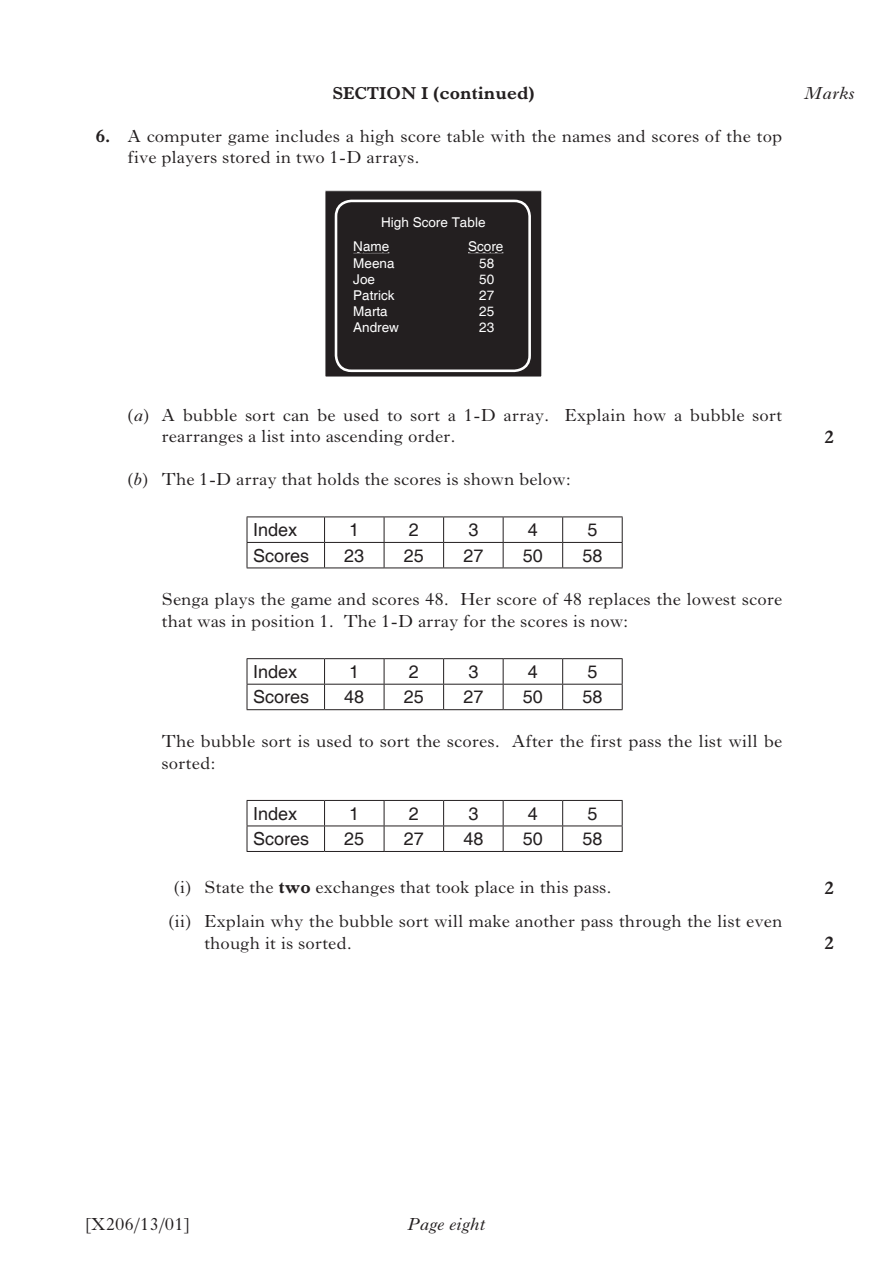
<style>
.page{position:relative;width:893px;height:1263px;background:#fff}
.page>*{position:absolute;margin:0;border:0;box-sizing:border-box;transform-origin:0 0}
.t1{font:18px/21.6px "Imprint";color:#231f20}
.t2{font:18px "Helvetica";color:#231f20}
.t3{font:700 18px "Imprint";color:#231f20}
.t4{font:italic 18px "Imprint";color:#231f20}
.t5{font:13.5px/24.8px "Helvetica";color:#fff}
.s1{font-weight:700}
.s2{font-style:italic}
</style>
<div class="page">
<hr style="left:247px;top:516px;width:78px;height:1px;background:#231f20">
<hr style="left:325px;top:516px;width:59px;height:1px;background:#231f20">
<hr style="left:384px;top:516px;width:60px;height:1px;background:#231f20">
<hr style="left:444px;top:516px;width:59px;height:1px;background:#231f20">
<hr style="left:503px;top:516px;width:60px;height:1px;background:#231f20">
<hr style="left:563px;top:516px;width:60px;height:1px;background:#231f20">
<hr style="left:247px;top:542px;width:78px;height:1px;background:#231f20">
<svg style="left:247px;top:517px;width:1px;height:50px"></svg>
<hr style="left:325px;top:542px;width:59px;height:1px;background:#231f20">
<svg style="left:324px;top:517px;width:1px;height:50px"></svg>
<hr style="left:384px;top:542px;width:60px;height:1px;background:#231f20">
<svg style="left:384px;top:517px;width:1px;height:50px"></svg>
<hr style="left:444px;top:542px;width:59px;height:1px;background:#231f20">
<svg style="left:443px;top:517px;width:1px;height:50px"></svg>
<hr style="left:503px;top:542px;width:60px;height:1px;background:#231f20">
<svg style="left:503px;top:517px;width:1px;height:50px"></svg>
<hr style="left:563px;top:542px;width:60px;height:1px;background:#231f20">
<svg style="left:562px;top:517px;width:1px;height:50px"></svg>
<svg style="left:622px;top:517px;width:1px;height:50px"></svg>
<hr style="left:247px;top:567px;width:78px;height:1px;background:#231f20">
<hr style="left:325px;top:567px;width:59px;height:1px;background:#231f20">
<hr style="left:384px;top:567px;width:60px;height:1px;background:#231f20">
<hr style="left:444px;top:567px;width:59px;height:1px;background:#231f20">
<hr style="left:503px;top:567px;width:60px;height:1px;background:#231f20">
<hr style="left:563px;top:567px;width:60px;height:1px;background:#231f20">
<hr style="left:247px;top:658px;width:78px;height:1px;background:#231f20">
<hr style="left:325px;top:658px;width:59px;height:1px;background:#231f20">
<hr style="left:384px;top:658px;width:60px;height:1px;background:#231f20">
<hr style="left:444px;top:658px;width:59px;height:1px;background:#231f20">
<hr style="left:503px;top:658px;width:60px;height:1px;background:#231f20">
<hr style="left:563px;top:658px;width:60px;height:1px;background:#231f20">
<hr style="left:247px;top:684px;width:78px;height:1px;background:#231f20">
<svg style="left:247px;top:659px;width:1px;height:50px"></svg>
<hr style="left:325px;top:684px;width:59px;height:1px;background:#231f20">
<svg style="left:324px;top:659px;width:1px;height:50px"></svg>
<hr style="left:384px;top:684px;width:60px;height:1px;background:#231f20">
<svg style="left:384px;top:659px;width:1px;height:50px"></svg>
<hr style="left:444px;top:684px;width:59px;height:1px;background:#231f20">
<svg style="left:443px;top:659px;width:1px;height:50px"></svg>
<hr style="left:503px;top:684px;width:60px;height:1px;background:#231f20">
<svg style="left:503px;top:659px;width:1px;height:50px"></svg>
<hr style="left:563px;top:684px;width:60px;height:1px;background:#231f20">
<svg style="left:562px;top:659px;width:1px;height:50px"></svg>
<svg style="left:622px;top:659px;width:1px;height:50px"></svg>
<hr style="left:247px;top:709px;width:78px;height:1px;background:#231f20">
<hr style="left:325px;top:709px;width:59px;height:1px;background:#231f20">
<hr style="left:384px;top:709px;width:60px;height:1px;background:#231f20">
<hr style="left:444px;top:709px;width:59px;height:1px;background:#231f20">
<hr style="left:503px;top:709px;width:60px;height:1px;background:#231f20">
<hr style="left:563px;top:709px;width:60px;height:1px;background:#231f20">
<hr style="left:247px;top:800px;width:78px;height:1px;background:#231f20">
<hr style="left:325px;top:800px;width:59px;height:1px;background:#231f20">
<hr style="left:384px;top:800px;width:60px;height:1px;background:#231f20">
<hr style="left:444px;top:800px;width:59px;height:1px;background:#231f20">
<hr style="left:503px;top:800px;width:60px;height:1px;background:#231f20">
<hr style="left:563px;top:800px;width:60px;height:1px;background:#231f20">
<hr style="left:247px;top:825px;width:78px;height:1px;background:#231f20">
<svg style="left:247px;top:801px;width:1px;height:50px"></svg>
<hr style="left:325px;top:825px;width:59px;height:1px;background:#231f20">
<svg style="left:324px;top:801px;width:1px;height:50px"></svg>
<hr style="left:384px;top:825px;width:60px;height:1px;background:#231f20">
<svg style="left:384px;top:801px;width:1px;height:50px"></svg>
<hr style="left:444px;top:825px;width:59px;height:1px;background:#231f20">
<svg style="left:443px;top:801px;width:1px;height:50px"></svg>
<hr style="left:503px;top:825px;width:60px;height:1px;background:#231f20">
<svg style="left:503px;top:801px;width:1px;height:50px"></svg>
<hr style="left:563px;top:825px;width:60px;height:1px;background:#231f20">
<svg style="left:562px;top:801px;width:1px;height:50px"></svg>
<svg style="left:622px;top:801px;width:1px;height:50px"></svg>
<hr style="left:247px;top:851px;width:78px;height:1px;background:#231f20">
<hr style="left:325px;top:851px;width:59px;height:1px;background:#231f20">
<hr style="left:384px;top:851px;width:60px;height:1px;background:#231f20">
<hr style="left:444px;top:851px;width:59px;height:1px;background:#231f20">
<hr style="left:503px;top:851px;width:60px;height:1px;background:#231f20">
<hr style="left:563px;top:851px;width:60px;height:1px;background:#231f20">
<div style="left:325px;top:191px;width:217px;height:186px;background:#231f20"></div>
<svg style="left:353px;top:252px;width:151px;height:2px"></svg>
<div style="left:335px;top:200px;width:196px;height:172px;border:3px solid #fff;border-radius:15px"></div>
<p class="t3" style="left:333px;top:83px;width:203px">SECTION I (continued)</p>
<p class="t1" style="left:128px;top:125px;width:656px;text-indent:-32px"><span class="s1">6.</span> A computer game includes a high score table with the names and scores of the top five players stored in two 1-D arrays.</p>
<p class="t5" style="left:353px;top:210px;width:134px;text-indent:28px">High Score Table<br>Name</p>
<p class="t5" style="left:468px;top:235px;width:37px">Score</p>
<p class="t5" style="left:353px;top:251px;width:43px">Meena</p>
<p class="t5" style="left:479px;top:251px;width:17px">58</p>
<p class="t5" style="left:353px;top:267px;width:23px">Joe</p>
<p class="t5" style="left:479px;top:267px;width:17px">50</p>
<p class="t5" style="left:353px;top:283px;width:43px">Patrick</p>
<p class="t5" style="left:479px;top:283px;width:17px">27</p>
<p class="t5" style="left:353px;top:300px;width:36px">Marta</p>
<p class="t5" style="left:479px;top:300px;width:17px">25</p>
<p class="t5" style="left:353px;top:316px;width:47px">Andrew</p>
<p class="t5" style="left:479px;top:316px;width:17px">23</p>
<p class="t4" style="left:804px;top:82px;width:52px">Marks</p>
<p class="t1" style="left:162px;top:404px;width:622px;text-indent:-34px">(<span class="s2">a</span>) A bubble sort can be used to sort a 1-D array. Explain how a bubble sort rearranges a list into ascending order.</p>
<p class="t1" style="left:128px;top:468px;width:445px">(<span class="s2">b</span>) The 1-D array that holds the scores is shown below:</p>
<p class="t2" style="left:253px;top:519px;width:46px">Index</p>
<p class="t2" style="left:349px;top:519px;width:12px">1</p>
<p class="t2" style="left:409px;top:519px;width:12px">2</p>
<p class="t2" style="left:468px;top:519px;width:12px">3</p>
<p class="t2" style="left:528px;top:519px;width:12px">4</p>
<p class="t2" style="left:587px;top:519px;width:12px">5</p>
<p class="t2" style="left:253px;top:545px;width:58px">Scores</p>
<p class="t2" style="left:344px;top:545px;width:22px">23</p>
<p class="t2" style="left:404px;top:545px;width:22px">25</p>
<p class="t2" style="left:463px;top:545px;width:22px">27</p>
<p class="t2" style="left:523px;top:545px;width:22px">50</p>
<p class="t2" style="left:582px;top:545px;width:22px">58</p>
<p class="t1" style="left:162px;top:588px;width:622px">Senga plays the game and scores 48. Her score of 48 replaces the lowest score that was in position 1. The 1-D array for the scores is now:</p>
<p class="t2" style="left:253px;top:661px;width:46px">Index</p>
<p class="t2" style="left:349px;top:661px;width:12px">1</p>
<p class="t2" style="left:409px;top:661px;width:12px">2</p>
<p class="t2" style="left:468px;top:661px;width:12px">3</p>
<p class="t2" style="left:528px;top:661px;width:12px">4</p>
<p class="t2" style="left:587px;top:661px;width:12px">5</p>
<p class="t2" style="left:253px;top:687px;width:58px">Scores</p>
<p class="t2" style="left:344px;top:687px;width:22px">48</p>
<p class="t2" style="left:404px;top:687px;width:22px">25</p>
<p class="t2" style="left:463px;top:687px;width:22px">27</p>
<p class="t2" style="left:523px;top:687px;width:22px">50</p>
<p class="t2" style="left:582px;top:687px;width:22px">58</p>
<p class="t1" style="left:162px;top:730px;width:622px">The bubble sort is used to sort the scores. After the first pass the list will be sorted:</p>
<p class="t2" style="left:253px;top:803px;width:46px">Index</p>
<p class="t2" style="left:349px;top:803px;width:12px">1</p>
<p class="t2" style="left:409px;top:803px;width:12px">2</p>
<p class="t2" style="left:468px;top:803px;width:12px">3</p>
<p class="t2" style="left:528px;top:803px;width:12px">4</p>
<p class="t2" style="left:587px;top:803px;width:12px">5</p>
<p class="t2" style="left:253px;top:828px;width:58px">Scores</p>
<p class="t2" style="left:344px;top:828px;width:22px">25</p>
<p class="t2" style="left:404px;top:828px;width:22px">27</p>
<p class="t2" style="left:463px;top:828px;width:22px">48</p>
<p class="t2" style="left:523px;top:828px;width:22px">50</p>
<p class="t2" style="left:582px;top:828px;width:22px">58</p>
<p class="t1" style="left:168px;top:870px;width:615px;line-height:34.3px">(i) State the <span class="s1">two</span> exchanges that took place in this pass.<br>(ii) Explain why the bubble sort will make another pass through the list even</p>
<p class="t1" style="left:204px;top:932px;width:149px">though it is sorted.</p>
<p class="t3" style="left:824px;top:426px;width:11px">2</p>
<p class="t3" style="left:824px;top:877px;width:11px">2</p>
<p class="t3" style="left:824px;top:933px;width:11px">2</p>
<p class="t1" style="left:85px;top:1213px;width:106px">[X206/13/01]</p>
<p class="t4" style="left:407px;top:1213px;width:80px">Page eight</p>
</div>
